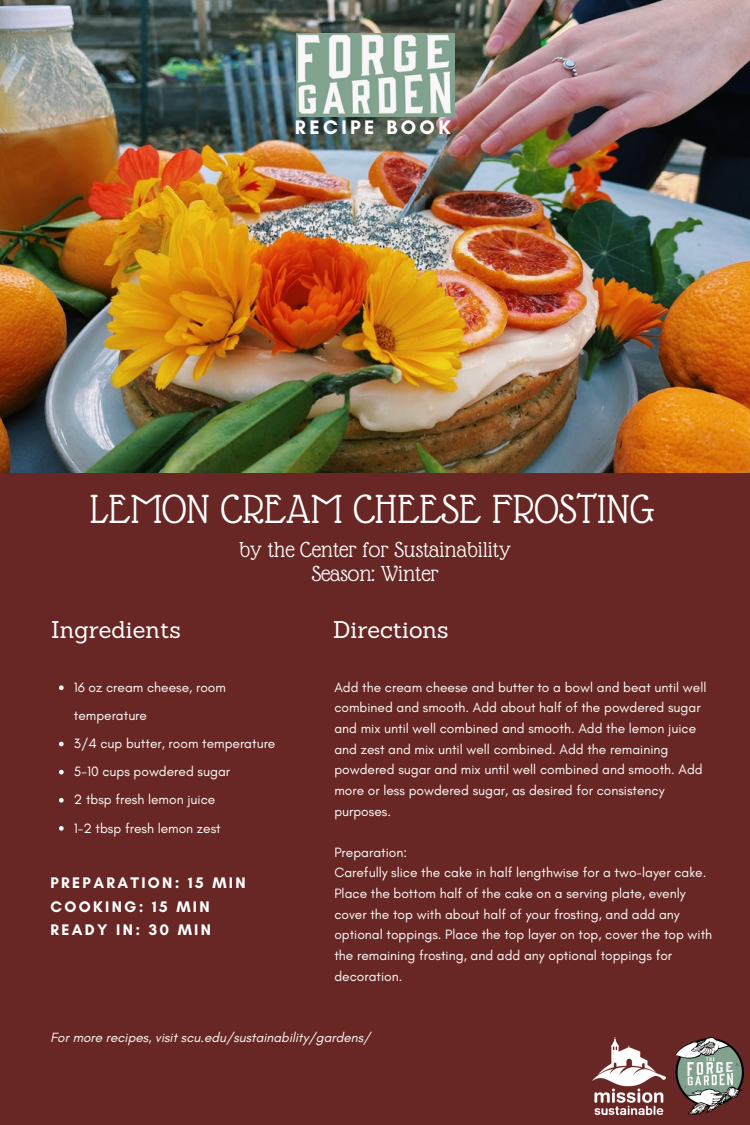
<style>
.page{position:relative;width:750px;height:1125px;background:#682724}
.page>*{position:absolute;margin:0;border:0;box-sizing:border-box;transform-origin:0 0}
.t1{font:44.25px "Glass Antiqua";color:#fff}
.t2{font:23.62px/24.4px "Glass Antiqua";color:#fff;text-align:center}
.t3{font:23.62px "Sanchez";color:#fff}
.t4{font:700 20px "Glacial Indifference";letter-spacing:.17em;color:#fff}
.t5{font:700 15.62px/23.5px "Glacial Indifference";letter-spacing:.15em;color:#fff}
.t6{font:13.75px/20.6px "Glacial Indifference";color:#fff}
.t7{font:italic 13.62px "Glacial Indifference";color:#fff}
</style>
<div class="page">
<img style="left:675px;top:1038px;width:68px;height:77px">
<img style="left:0;top:0;width:750px;height:472px">
<img style="left:296px;top:34px;width:158px;height:82px">
<img style="left:592px;top:1038px;width:73px;height:77px">
<svg style="left:59px;top:685px;width:5px;height:5px"></svg>
<svg style="left:59px;top:742px;width:5px;height:4px"></svg>
<svg style="left:59px;top:770px;width:5px;height:4px"></svg>
<svg style="left:59px;top:798px;width:5px;height:5px"></svg>
<svg style="left:59px;top:826px;width:5px;height:5px"></svg>
<h3 class="t4" style="left:295px;top:115px;width:157px">RECIPE BOOK</h3>
<h1 class="t1" style="left:90px;top:486px;width:566px">LEMON CREAM CHEESE FROSTING</h1>
<h2 class="t2" style="left:240px;top:537px;width:273px">by the Center for Sustainability<br>Season: Winter</h2>
<h2 class="t3" style="left:51px;top:614px;width:131px">Ingredients</h2>
<h2 class="t3" style="left:333px;top:614px;width:117px">Directions</h2>
<p class="t6" style="left:74px;top:673px;width:203px;line-height:28.1px">16 oz cream cheese, room temperature<br>3/4 cup butter, room temperature<br>5-10 cups powdered sugar<br>2 tbsp fresh lemon juice<br>1-2 tbsp fresh lemon zest</p>
<p class="t5" style="left:51px;top:871px;width:197px">PREPARATION: 15 MIN<br>COOKING: 15 MIN<br>READY IN: 30 MIN</p>
<p class="t6" style="left:334px;top:677px;width:374px">Add the cream cheese and butter to a bowl and beat until well combined and smooth. Add about half of the powdered sugar and mix until well combined and smooth. Add the lemon juice and zest and mix until well combined. Add the remaining powdered sugar and mix until well combined and smooth. Add more or less powdered sugar, as desired for consistency purposes.</p>
<p class="t6" style="left:334px;top:842px;width:379px">Preparation:<br>Carefully slice the cake in half lengthwise for a two-layer cake.<br>Place the bottom half of the cake on a serving plate, evenly cover the top with about half of your frosting, and add any optional toppings. Place the top layer on top, cover the top with the remaining frosting, and add any optional toppings for decoration.</p>
<p class="t7" style="left:51px;top:1029px;width:322px">For more recipes, visit scu.edu/sustainability/gardens/</p>
</div>
